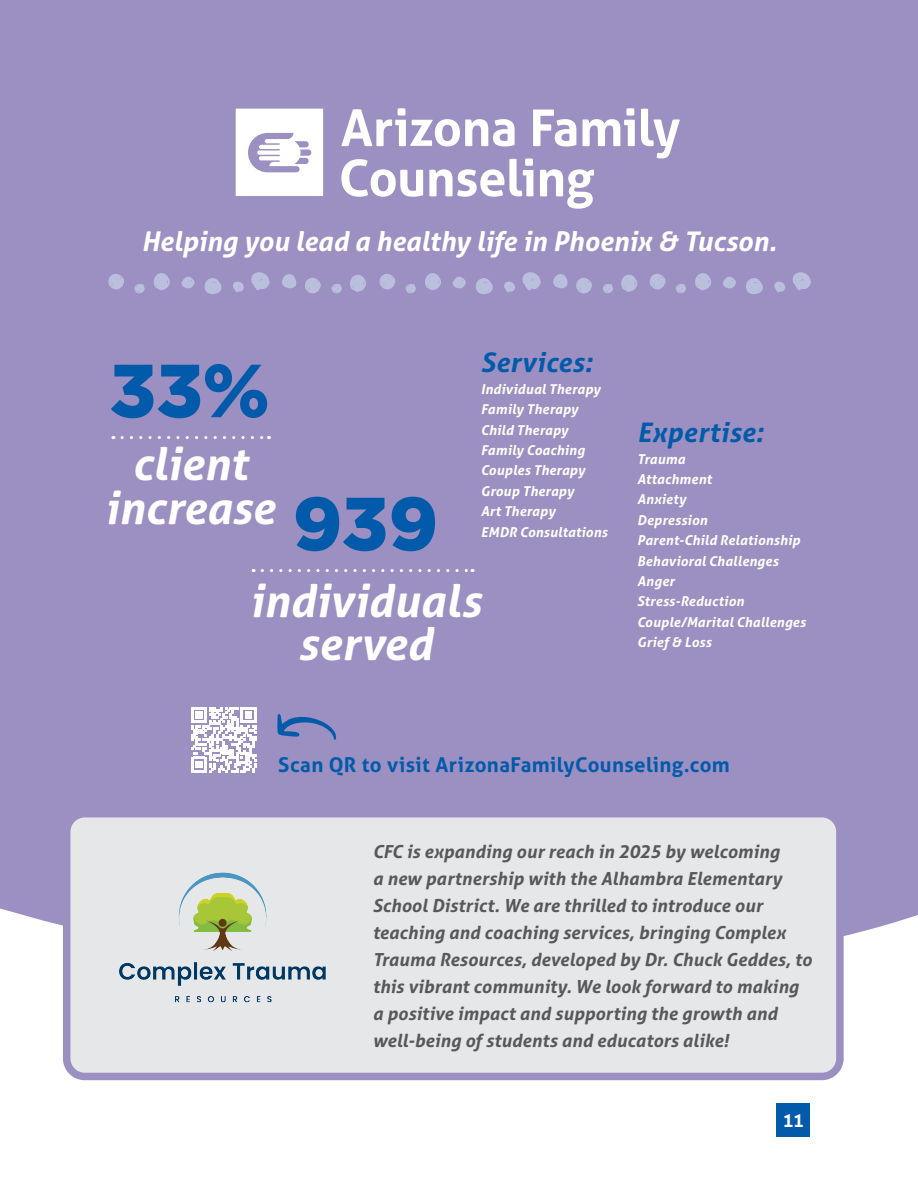
<style>
.page{position:relative;width:918px;height:1188px;background:#fff}
.page>*{position:absolute;margin:0;border:0;box-sizing:border-box;transform-origin:0 0}
.Regular_Body{font:900 75px "Gotham";color:#015aaa}
.Regular_Body-2{font:italic 700 45px/43.7px "Aller";color:#fff;text-align:center}
.Regular_Body-3{font:italic 700 27.15px "Aller";color:#fff}
.t1{font:italic 700 27px "Aller";letter-spacing:.015em;color:#015aaa}
.t2{font:700 20.4px "Aller";letter-spacing:.015em;color:#015aaa}
.Regular_Body-4{font:italic 700 18px/27px "Aller";letter-spacing:.005em;color:#57585a}
.t3{font:700 18px "Aller";color:#fff}
.t4{font:italic 700 13.65px "Aller";letter-spacing:.015em;color:#fff}
</style>
<div class="page">
<div style="left:0;top:0;width:918px;height:936px;background:#9c8fc1"></div>
<div style="left:67px;top:814px;width:773px;height:262px;background:#e6e7e9;border-radius:18px"></div>
<div style="left:63px;top:810px;width:781px;height:270px;border:8px solid #9c8fc1;border-radius:18px"></div>
<svg style="left:236px;top:109px;width:87px;height:87px"></svg>
<svg style="left:341px;top:108px;width:174px;height:38px"></svg>
<svg style="left:533px;top:110px;width:43px;height:36px"></svg>
<svg style="left:583px;top:108px;width:52px;height:38px"></svg>
<svg style="left:641px;top:109px;width:39px;height:49px"></svg>
<svg style="left:341px;top:159px;width:82px;height:38px"></svg>
<svg style="left:429px;top:158px;width:104px;height:39px"></svg>
<svg style="left:540px;top:169px;width:54px;height:40px"></svg>
<svg style="left:191px;top:707px;width:65px;height:65px"></svg>
<svg style="left:277px;top:713px;width:60px;height:27px;background:#6f7fba"></svg>
<div style="left:777px;top:1104px;width:33px;height:33px;background:#015aaa"></div>
<svg style="left:122px;top:436px;width:147px;height:3px"></svg>
<svg style="left:262px;top:569px;width:211px;height:3px"></svg>
<img style="left:119px;top:872px;width:207px;height:131px">
<svg style="left:134px;top:284px;width:11px;height:10px"></svg>
<svg style="left:152px;top:272px;width:18px;height:19px"></svg>
<svg style="left:108px;top:273px;width:17px;height:17px"></svg>
<svg style="left:203px;top:276px;width:20px;height:19px"></svg>
<svg style="left:181px;top:276px;width:14px;height:13px"></svg>
<svg style="left:233px;top:281px;width:11px;height:12px"></svg>
<svg style="left:251px;top:271px;width:19px;height:20px"></svg>
<svg style="left:282px;top:274px;width:15px;height:15px"></svg>
<svg style="left:331px;top:284px;width:11px;height:10px"></svg>
<svg style="left:348px;top:274px;width:18px;height:18px"></svg>
<svg style="left:304px;top:277px;width:17px;height:17px"></svg>
<svg style="left:405px;top:284px;width:11px;height:10px"></svg>
<svg style="left:423px;top:272px;width:18px;height:19px"></svg>
<svg style="left:379px;top:273px;width:17px;height:17px"></svg>
<svg style="left:474px;top:276px;width:20px;height:19px"></svg>
<svg style="left:452px;top:276px;width:14px;height:13px"></svg>
<svg style="left:504px;top:281px;width:11px;height:12px"></svg>
<svg style="left:522px;top:271px;width:19px;height:20px"></svg>
<svg style="left:553px;top:274px;width:15px;height:15px"></svg>
<svg style="left:602px;top:284px;width:11px;height:10px"></svg>
<svg style="left:619px;top:274px;width:18px;height:18px"></svg>
<svg style="left:575px;top:277px;width:18px;height:17px"></svg>
<svg style="left:675px;top:284px;width:11px;height:10px"></svg>
<svg style="left:693px;top:272px;width:18px;height:19px"></svg>
<svg style="left:649px;top:273px;width:17px;height:17px"></svg>
<svg style="left:745px;top:276px;width:19px;height:19px"></svg>
<svg style="left:723px;top:276px;width:14px;height:13px"></svg>
<svg style="left:774px;top:281px;width:12px;height:12px"></svg>
<svg style="left:792px;top:271px;width:19px;height:20px"></svg>
<p class="Regular_Body-3" style="left:141px;top:225px;width:637px">Helping you lead a healthy life in Phoenix &amp; Tucson.</p>
<p class="Regular_Body" style="left:110px;top:347px;width:162px">33%</p>
<p class="Regular_Body-2" style="left:104px;top:442px;width:172px">client increase</p>
<p class="Regular_Body" style="left:293px;top:480px;width:147px">939</p>
<p class="t1" style="left:481px;top:345px;width:113px">Services:</p>
<p class="t4" style="left:481px;top:381px;width:121px">Individual Therapy</p>
<p class="t4" style="left:481px;top:401px;width:99px">Family Therapy</p>
<p class="t4" style="left:481px;top:421px;width:89px">Child Therapy</p>
<p class="t4" style="left:481px;top:442px;width:105px">Family Coaching</p>
<p class="t4" style="left:481px;top:462px;width:106px">Couples Therapy</p>
<p class="t4" style="left:481px;top:482px;width:95px">Group Therapy</p>
<p class="t4" style="left:481px;top:503px;width:76px">Art Therapy</p>
<p class="t4" style="left:481px;top:523px;width:128px">EMDR Consultations</p>
<p class="Regular_Body-2" style="left:250px;top:578px;width:233px">individuals served</p>
<p class="t1" style="left:637px;top:415px;width:128px">Expertise:</p>
<p class="t4" style="left:637px;top:450px;width:49px">Trauma</p>
<p class="t4" style="left:637px;top:471px;width:76px">Attachment</p>
<p class="t4" style="left:637px;top:491px;width:50px">Anxiety</p>
<p class="t4" style="left:637px;top:512px;width:72px">Depression</p>
<p class="t4" style="left:637px;top:532px;width:165px">Parent-Child Relationship</p>
<p class="t4" style="left:637px;top:552px;width:143px">Behavioral Challenges</p>
<p class="t4" style="left:637px;top:573px;width:39px">Anger</p>
<p class="t4" style="left:637px;top:593px;width:108px">Stress-Reduction</p>
<p class="t4" style="left:637px;top:613px;width:170px">Couple/Marital Challenges</p>
<p class="t4" style="left:637px;top:634px;width:76px">Grief &amp; Loss</p>
<p class="t2" style="left:278px;top:752px;width:453px">Scan QR to visit ArizonaFamilyCounseling.com</p>
<p class="Regular_Body-4" style="left:373px;top:838px;width:441px">CFC is expanding our reach in 2025 by welcoming<br>a new partnership with the Alhambra Elementary School District. We are thrilled to introduce our teaching and coaching services, bringing Complex Trauma Resources, developed by Dr. Chuck Geddes, to this vibrant community. We look forward to making a positive impact and supporting the growth and well-being of students and educators alike!</p>
<p class="t3" style="left:783px;top:1109px;width:23px">11</p>
</div>
